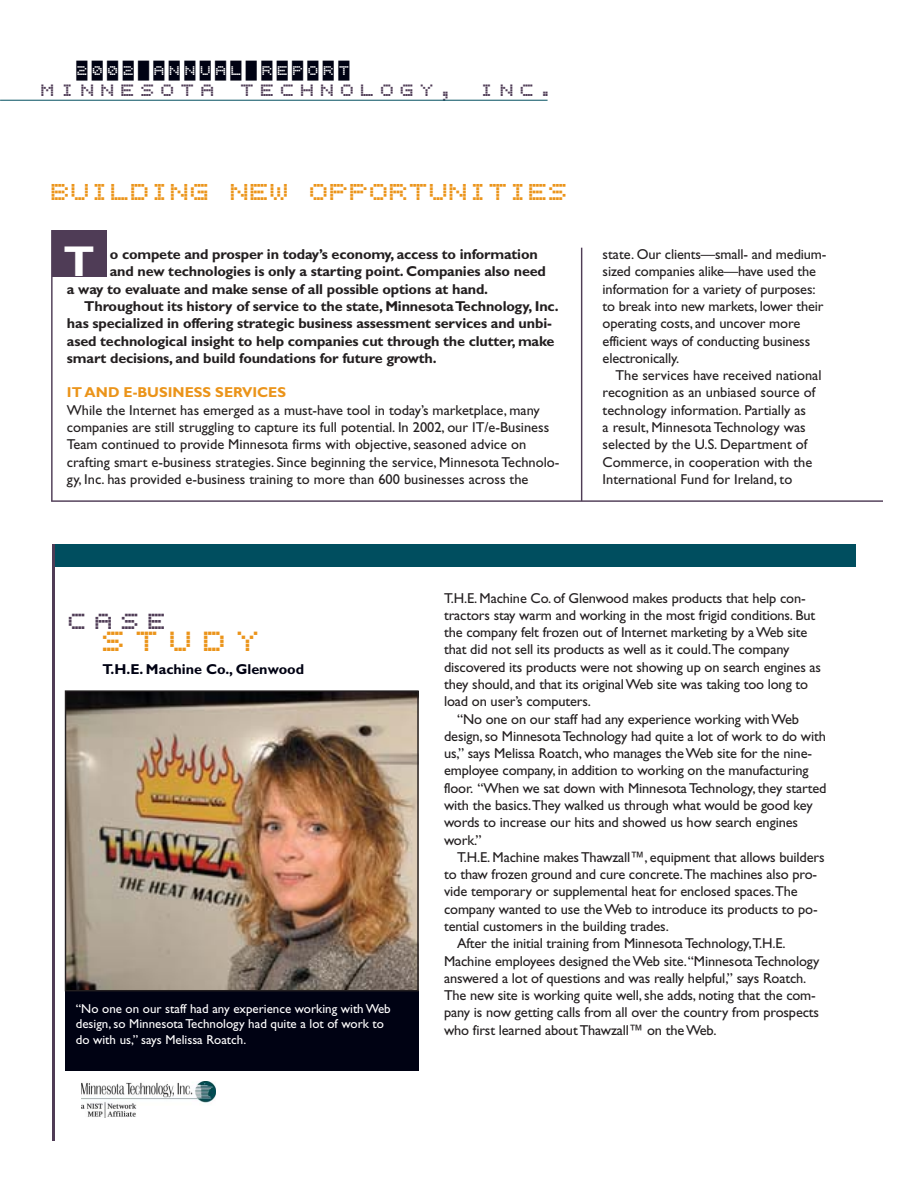
<style>
.page{position:relative;width:918px;height:1188px;background:#fff}
.page>*{position:absolute;margin:0;border:0;box-sizing:border-box;transform-origin:0 0}
.t1{font:43.5px "Bubbledot ICG Coarse Positive";letter-spacing:.22em;color:#eb941a}
.t2{font:700 43.2px "Gill Sans";color:#fff}
.t3{font:36px "Bubbledot ICG Coarse Positive";color:#eb941a}
.t4{font:34.35px "Bubbledot ICG Coarse Positive";color:#4f3c56}
.t5{font:25.8px "Bubbledot ICG Coarse Positive";letter-spacing:.22em;color:#4f3c56}
.t6{font:19.95px "Bubbledot ICG Coarse Negative";letter-spacing:.22em;color:#000213}
.t7{font:14.4px/17.2px "Gill Sans";letter-spacing:-.01em;color:#231f20}
.t8{font:700 14.4px "Gill Sans";letter-spacing:-.01em;color:#231f20}
.t9{font:700 14.4px "Gill Sans";color:#000213}
.t10{font:700 14.4px "Gill Sans";color:#eb941a}
.t11{font:12.9px/15.6px "Gill Sans";color:#fff}
</style>
<div class="page">
<hr style="left:581px;top:248px;width:1px;height:253px;background:#4f3c56">
<hr style="left:0;top:100px;width:548px;height:1px;background:#004e5f">
<hr style="left:51px;top:500px;width:832px;height:2px;background:#4f3c56">
<div style="left:52px;top:235px;width:56px;height:41px;background:#4f3c56"></div>
<hr style="left:51px;top:230px;width:2px;height:271px;background:#4f3c56">
<div style="left:52px;top:230px;width:54px;height:46px;background:#4f3c56"></div>
<div style="left:65px;top:978px;width:354px;height:93px;background:#000213"></div>
<img style="left:67px;top:692px;width:350px;height:297px">
<div style="left:65px;top:690px;width:354px;height:301px;border:1px solid #231f20"></div>
<div style="left:52px;top:544px;width:803px;height:23px;background:#004e5f"></div>
<hr style="left:52px;top:544px;width:2px;height:596px;background:#4f3c56">
<img style="left:82px;top:1081px;width:133px;height:36px">
<h3 class="t6" style="left:76px;top:62px;width:274px">2002 ANNUAL REPORT</h3>
<h3 class="t5" style="left:40px;top:72px;width:515px">MINNESOTA TECHNOLOGY, INC.</h3>
<h3 class="t3" style="left:50px;top:167px;width:519px">BUILDING NEW OPPORTUNITIES</h3>
<h2 class="t2" style="left:63px;top:247px;width:33px">T</h2>
<p class="t8" style="left:110px;top:249px;width:430px">o compete and prosper in today’s economy, access to information</p>
<p class="t8" style="left:110px;top:267px;width:438px">and new technologies is only a starting point. Companies also need</p>
<p class="t8" style="left:67px;top:284px;width:423px">a way to evaluate and make sense of all possible options at hand.</p>
<p class="t8" style="left:84px;top:301px;width:476px">Throughout its history of service to the state, Minnesota Technology, Inc.</p>
<p class="t8" style="left:67px;top:318px;width:486px">has specialized in offering strategic business assessment services and unbi-</p>
<p class="t8" style="left:67px;top:336px;width:489px">ased technological insight to help companies cut through the clutter, make</p>
<p class="t8" style="left:67px;top:353px;width:371px">smart decisions, and build foundations for future growth.</p>
<p class="t10" style="left:67px;top:388px;width:221px">IT AND E-BUSINESS SERVICES</p>
<p class="t7" style="left:67px;top:403px;width:494px">While the Internet has emerged as a must-have tool in today’s marketplace, many companies are still struggling to capture its full potential. In 2002, our IT/e-Business Team continued to provide Minnesota firms with objective, seasoned advice on crafting smart e-business strategies. Since beginning the service, Minnesota Technolo&shy;gy, Inc. has provided e-business training to more than 600 businesses across the</p>
<p class="t7" style="left:603px;top:247px;width:225px">state. Our clients—small- and medium&shy;sized companies alike—have used the information for a variety of purposes: to break into new markets, lower their operating costs, and uncover more efficient ways of conducting business electronically.</p>
<p class="t7" style="left:603px;top:368px;width:220px;text-indent:13px">The services have received national recognition as an unbiased source of technology information. Partially as<br>a result, Minnesota Technology was selected by the U.S. Department of Commerce, in cooperation with the International Fund for Ireland, to</p>
<h3 class="t4" style="left:67px;top:597px;width:100px">CASE</h3>
<h1 class="t1" style="left:101px;top:611px;width:160px">STUDY</h1>
<p class="t9" style="left:102px;top:664px;width:203px">T.H.E. Machine Co., Glenwood</p>
<p class="t11" style="left:76px;top:1002px;width:317px">“No one on our staff had any experience working with Web design, so Minnesota Technology had quite a lot of work to do with us,” says Melissa Roatch.</p>
<p class="t7" style="left:444px;top:591px;width:363px">T.H.E. Machine Co. of Glenwood makes products that help con-</p>
<p class="t7" style="left:444px;top:608px;width:373px">tractors stay warm and working in the most frigid conditions. But</p>
<p class="t7" style="left:444px;top:625px;width:365px">the company felt frozen out of Internet marketing by a Web site</p>
<p class="t7" style="left:444px;top:643px;width:347px">that did not sell its products as well as it could.The company</p>
<p class="t7" style="left:444px;top:660px;width:379px">discovered its products were not showing up on search engines as</p>
<p class="t7" style="left:444px;top:677px;width:366px">they should, and that its original Web site was taking too long to</p>
<p class="t7" style="left:444px;top:694px;width:148px">load on user’s computers.</p>
<p class="t7" style="left:457px;top:712px;width:344px">“No one on our staff had any experience working with Web</p>
<p class="t7" style="left:444px;top:729px;width:383px">design, so Minnesota Technology had quite a lot of work to do with</p>
<p class="t7" style="left:444px;top:746px;width:370px">us,” says Melissa Roatch, who manages the Web site for the nine-</p>
<p class="t7" style="left:444px;top:764px;width:366px">employee company, in addition to working on the manufacturing</p>
<p class="t7" style="left:444px;top:781px;width:384px">floor. “When we sat down with Minnesota Technology, they started</p>
<p class="t7" style="left:444px;top:798px;width:370px">with the basics.They walked us through what would be good key</p>
<p class="t7" style="left:444px;top:815px;width:355px">words to increase our hits and showed us how search engines</p>
<p class="t7" style="left:444px;top:833px;width:39px">work.”</p>
<p class="t7" style="left:457px;top:850px;width:369px">T.H.E. Machine makes Thawzall™, equipment that allows builders</p>
<p class="t7" style="left:444px;top:867px;width:375px">to thaw frozen ground and cure concrete.The machines also pro-</p>
<p class="t7" style="left:444px;top:885px;width:355px">vide temporary or supplemental heat for enclosed spaces.The</p>
<p class="t7" style="left:444px;top:902px;width:375px">company wanted to use the Web to introduce its products to po-</p>
<p class="t7" style="left:444px;top:919px;width:226px">tential customers in the building trades.</p>
<p class="t7" style="left:457px;top:936px;width:330px">After the initial training from Minnesota Technology,T.H.E.</p>
<p class="t7" style="left:444px;top:954px;width:377px">Machine employees designed the Web site.“Minnesota Technology</p>
<p class="t7" style="left:444px;top:971px;width:364px">answered a lot of questions and was really helpful,” says Roatch.</p>
<p class="t7" style="left:444px;top:988px;width:373px">The new site is working quite well, she adds, noting that the com-</p>
<p class="t7" style="left:444px;top:1006px;width:377px">pany is now getting calls from all over the country from prospects</p>
<p class="t7" style="left:444px;top:1023px;width:274px">who first learned about Thawzall™ on the Web.</p>
</div>
